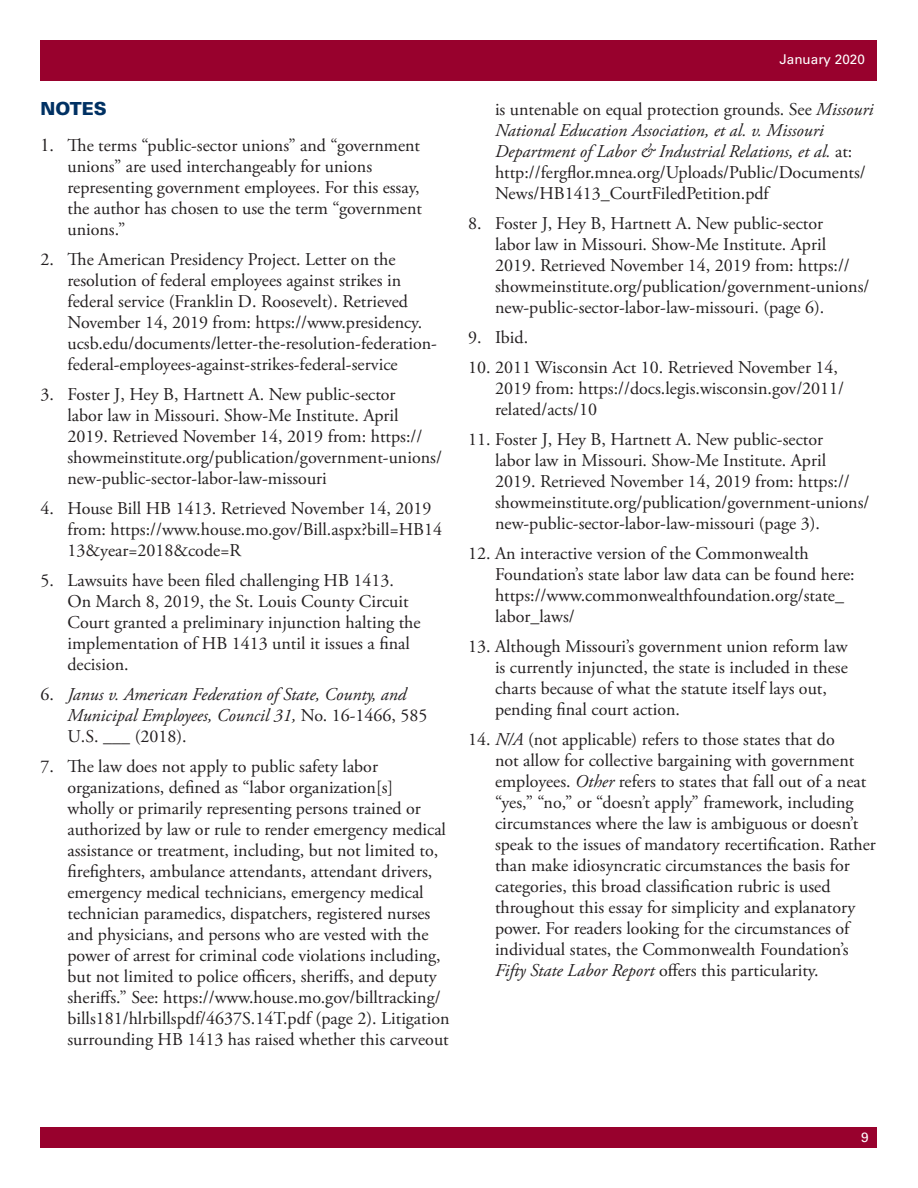
<style>
.page{position:relative;width:918px;height:1188px;background:#fff}
.page>*{position:absolute;margin:0;border:0;box-sizing:border-box;transform-origin:0 0}
.Endnote_text{font:18px/21px "Adobe Garamond Pro";color:#231f20}
.t1{font:italic 18px/21px "Adobe Garamond Pro";color:#231f20}
.t2{font:900 18px "Univers LT Std";color:#003163}
.t3{font:13.5px "Univers LT Std";color:#fff}
.s1{font-family:"Times New Roman"}
.s2{font-style:normal}
.s3{font-style:italic}
</style>
<div class="page">
<div style="left:40px;top:40px;width:838px;height:41px;background:#98012d"></div>
<div style="left:40px;top:1127px;width:838px;height:21px;background:#98012d"></div>
<p class="t2" style="left:40px;top:97px;width:68px">NOTES</p>
<p class="Endnote_text" style="left:68px;top:135px;width:356px;text-indent:-27px"><span class="s1">1</span>. The terms “public-sector unions” and “government unions” are used interchangeably for unions representing government employees. For this essay, the author has chosen to use the term “government unions.”</p>
<p class="Endnote_text" style="left:68px;top:249px;width:371px;text-indent:-27px">2. The American Presidency Project. Letter on the resolution of federal employees against strikes in federal service (Franklin D. Roosevelt). Retrieved November 14, 2019 from: https://www.presidency. ucsb.edu/documents/letter-the-resolution-federation&shy;federal-employees-against-strikes-federal-service</p>
<p class="Endnote_text" style="left:68px;top:384px;width:376px;text-indent:-27px">3. Foster J, Hey B, Hartnett A. New public-sector<br>labor law in Missouri. Show-Me Institute. April 2019. Retrieved November 14, 2019 from: https:// showmeinstitute.org/publication/government-unions/ new-public-sector-labor-law-missouri</p>
<p class="Endnote_text" style="left:68px;top:498px;width:376px;text-indent:-27px">4. House Bill HB 1413. Retrieved November 14, 2019 from: https://www.house.mo.gov/Bill.aspx?bill=HB14<br>13&amp;year=2018&amp;code=R</p>
<p class="Endnote_text" style="left:68px;top:570px;width:355px;text-indent:-27px">5. Lawsuits have been filed challenging HB 1413.<br>On March 8, 2019, the St. Louis County Circuit Court granted a preliminary injunction halting the implementation of HB 1413 until it issues a final decision.</p>
<p class="t1" style="left:68px;top:684px;width:362px;text-indent:-27px"><span class="s2">6.</span> Janus v. American Federation of State, County, and<br>Municipal Employees, Council 31, <span class="s2">No. 16-1466, 585<br>U.S. ___ (2018).</span></p>
<p class="Endnote_text" style="left:68px;top:756px;width:384px;text-indent:-27px">7. The law does not apply to public safety labor organizations, defined as “labor organization[s]<br>wholly or primarily representing persons trained or authorized by law or rule to render emergency medical assistance or treatment, including, but not limited to, firefighters, ambulance attendants, attendant drivers, emergency medical technicians, emergency medical technician paramedics, dispatchers, registered nurses and physicians, and persons who are vested with the power of arrest for criminal code violations including, but not limited to police officers, sheriffs, and deputy sheriffs.” See: https://www.house.mo.gov/billtracking/ bills181/hlrbillspdf/4637S.14T.pdf (page 2). Litigation surrounding HB 1413 has raised whether this carveout</p>
<p class="t3" style="left:780px;top:51px;width:87px">January 2020</p>
<p class="Endnote_text" style="left:495px;top:99px;width:380px">is untenable on equal protection grounds. See <span class="s3">Missouri National Education Association, et al. v. Missouri Department of Labor &amp; Industrial Relations, et al.</span> at: http://fergflor.mnea.org/Uploads/Public/Documents/ News/HB1413_CourtFiledPetition.pdf</p>
<p class="Endnote_text" style="left:495px;top:213px;width:376px;text-indent:-27px">8. Foster J, Hey B, Hartnett A. New public-sector<br>labor law in Missouri. Show-Me Institute. April 2019. Retrieved November 14, 2019 from: https:// showmeinstitute.org/publication/government-unions/ new-public-sector-labor-law-missouri. (page 6).</p>
<p class="Endnote_text" style="left:468px;top:327px;width:62px">9. Ibid.</p>
<p class="Endnote_text" style="left:495px;top:357px;width:351px;text-indent:-27px">10. 2011 Wisconsin Act 10. Retrieved November 14,<br>2019 from: https://docs.legis.wisconsin.gov/2011/ related/acts/10</p>
<p class="Endnote_text" style="left:495px;top:429px;width:376px;text-indent:-27px">11. Foster J, Hey B, Hartnett A. New public-sector<br>labor law in Missouri. Show-Me Institute. April 2019. Retrieved November 14, 2019 from: https:// showmeinstitute.org/publication/government-unions/ new-public-sector-labor-law-missouri (page 3).</p>
<p class="Endnote_text" style="left:495px;top:543px;width:361px;text-indent:-27px">12. An interactive version of the Commonwealth Foundation’s state labor law data can be found here: https://www.commonwealthfoundation.org/state_ labor_laws/</p>
<p class="Endnote_text" style="left:495px;top:636px;width:354px;text-indent:-27px">13. Although Missouri’s government union reform law is currently injuncted, the state is included in these charts because of what the statute itself lays out, pending final court action.</p>
<p class="Endnote_text" style="left:495px;top:729px;width:382px;text-indent:-27px">14. <span class="s3">N/A</span> (not applicable) refers to those states that do<br>not allow for collective bargaining with government employees. <span class="s3">Other</span> refers to states that fall out of a neat “yes,” “no,” or “doesn’t apply” framework, including circumstances where the law is ambiguous or doesn’t speak to the issues of mandatory recertification. Rather than make idiosyncratic circumstances the basis for categories, this broad classification rubric is used throughout this essay for simplicity and explanatory power. For readers looking for the circumstances of individual states, the Commonwealth Foundation’s <span class="s3">Fifty State Labor Report</span> offers this particularity.</p>
<p class="t3" style="left:861px;top:1129px;width:9px">9</p>
</div>
